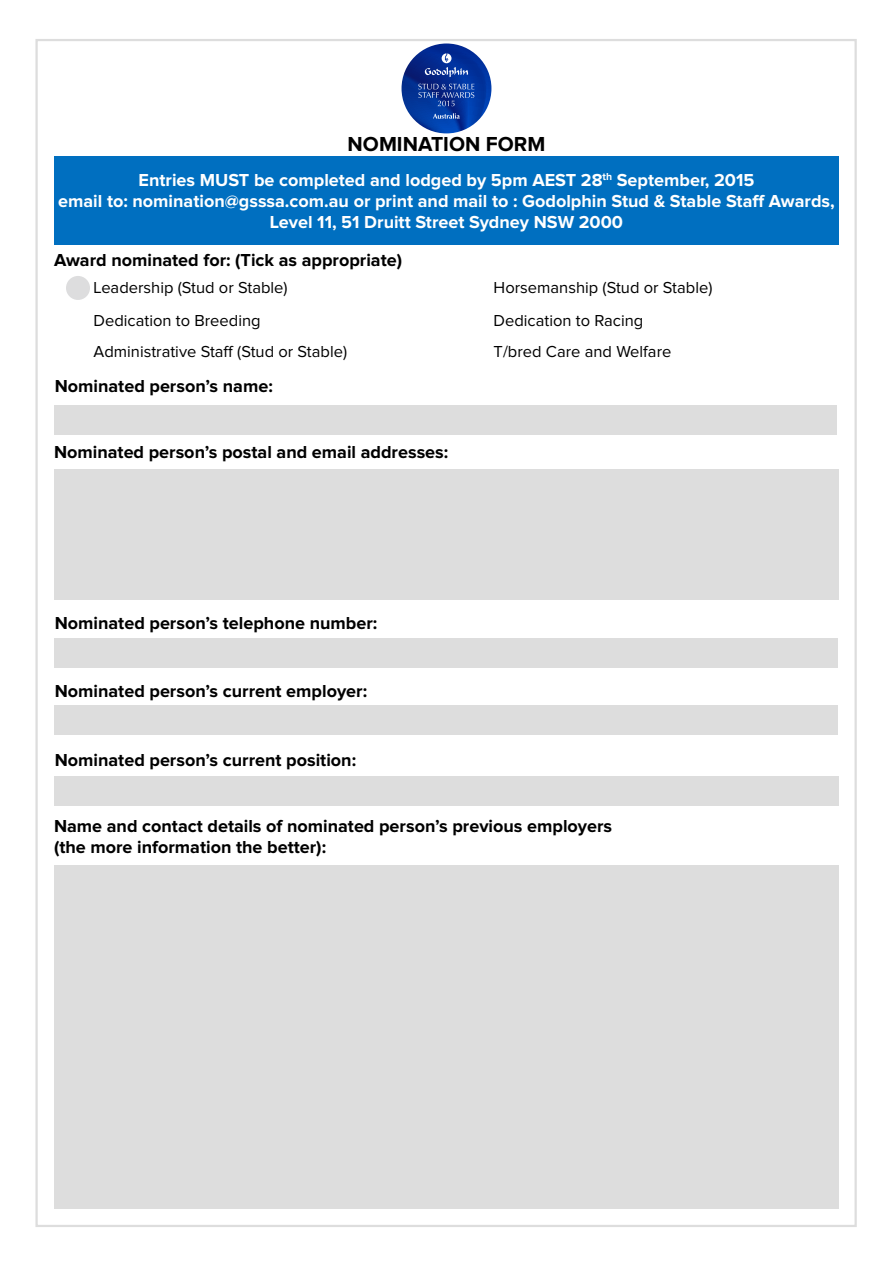
<style>
.page{position:relative;width:893px;height:1263px;background:#fff}
.page>*{position:absolute;margin:0;border:0;box-sizing:border-box;transform-origin:0 0}
.t1{font:700 21px "Proxima Nova";color:#000}
.t2{font:700 18px "Proxima Nova";color:#000}
.t3{font:700 18px/21px "Proxima Nova";color:#fff;text-align:center}
.t4{font:16.5px "Proxima Nova";color:#000}
</style>
<div class="page">
<div style="left:35px;top:39px;width:822px;height:1188px;background:#fff;border:2px solid #ddd"></div>
<svg style="left:402px;top:44px;width:89px;height:89px;background:#023299"></svg>
<svg style="left:425px;top:53px;width:43px;height:24px"></svg>
<svg style="left:418px;top:84px;width:56px;height:22px"></svg>
<svg style="left:433px;top:113px;width:27px;height:6px"></svg>
<div style="left:54px;top:156px;width:785px;height:88px;background:#006fc0"></div>
<div style="left:66px;top:276px;width:24px;height:24px;background:#ddddde;border-radius:50%"></div>
<div style="left:54px;top:405px;width:783px;height:30px;background:#ddd"></div>
<div style="left:54px;top:470px;width:785px;height:130px;background:#ddd"></div>
<div style="left:54px;top:638px;width:784px;height:29px;background:#ddd"></div>
<div style="left:54px;top:705px;width:784px;height:30px;background:#ddd"></div>
<div style="left:54px;top:776px;width:785px;height:29px;background:#ddd"></div>
<div style="left:54px;top:865px;width:785px;height:343px;background:#ddd"></div>
<p class="t1" style="left:348px;top:134px;width:199px">NOMINATION FORM</p>
<p class="t3" style="left:139px;top:171px;width:617px">Entries MUST be completed and lodged by 5pm AEST 28<sup>th</sup> September, 2015</p>
<p class="t3" style="left:58px;top:192px;width:778px">email to: nomination@gsssa.com.au or print and mail to : Godolphin Stud &amp; Stable Staff Awards,<br>Level 11, 51 Druitt Street Sydney NSW 2000</p>
<p class="t2" style="left:54px;top:252px;width:350px">Award nominated for: (Tick as appropriate)</p>
<p class="t4" style="left:94px;top:280px;width:196px">Leadership (Stud or Stable)</p>
<p class="t4" style="left:494px;top:280px;width:220px">Horsemanship (Stud or Stable)</p>
<p class="t4" style="left:94px;top:313px;width:169px">Dedication to Breeding</p>
<p class="t4" style="left:494px;top:313px;width:151px">Dedication to Racing</p>
<p class="t4" style="left:94px;top:344px;width:255px">Administrative Staff (Stud or Stable)</p>
<p class="t4" style="left:494px;top:344px;width:179px">T/bred Care and Welfare</p>
<p class="t2" style="left:55px;top:378px;width:220px">Nominated person’s name:</p>
<p class="t2" style="left:54px;top:444px;width:396px">Nominated person’s postal and email addresses:</p>
<p class="t2" style="left:55px;top:615px;width:324px">Nominated person’s telephone number:</p>
<p class="t2" style="left:55px;top:682px;width:314px">Nominated person’s current employer:</p>
<p class="t2" style="left:55px;top:751px;width:303px">Nominated person’s current position:</p>
<p class="t2" style="left:54px;top:818px;width:560px">Name and contact details of nominated person’s previous employers</p>
<p class="t2" style="left:54px;top:839px;width:274px">(the more information the better):</p>
</div>
